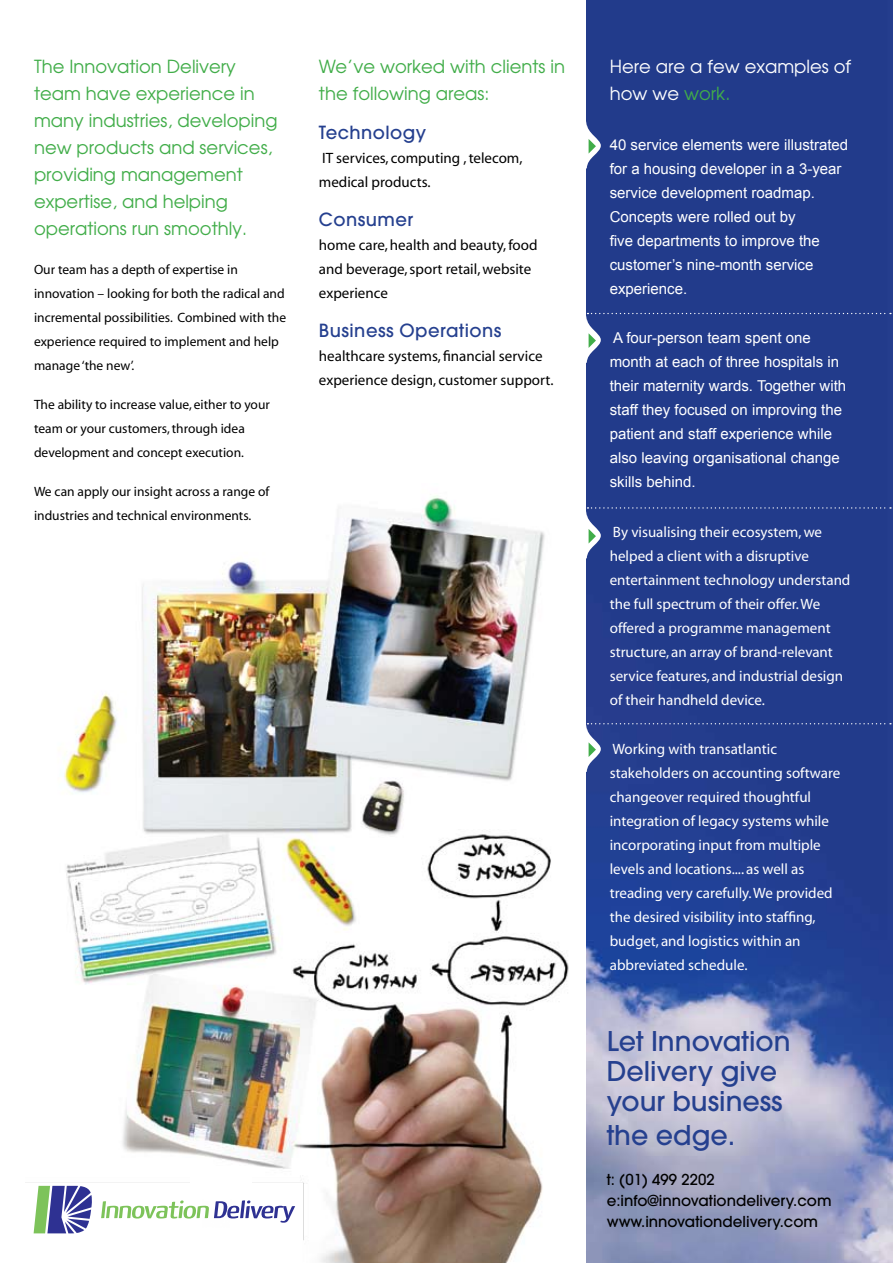
<style>
.page{position:relative;width:893px;height:1263px;background:#fff}
.page>*{position:absolute;margin:0;border:0;box-sizing:border-box;transform-origin:0 0}
.t1{font:500 27px/30px "Avant Garde";color:#25408f}
.t2{font:18px/27px "Avant Garde";color:#41ad49}
.t3{font:500 18px "Avant Garde";letter-spacing:.025em;color:#25408f}
.t4{font:18px/27px "Avant Garde";color:#fff}
.t5{font:15px/24px "Myriad";color:#fff}
.t6{font:15px/24px "Arial";color:#fff}
.t7{font:15px/24px "Myriad";color:#000}
.t8{font:500 15px/21px "Avant Garde";color:#000}
.t9{font:13.5px/24px "Myriad";color:#000}
.s1{color:#41ad49}
</style>
<div class="page">
<img style="left:26px;top:483px;width:561px;height:780px">
<img style="left:587px;top:0;width:306px;height:1263px">
<svg style="left:586px;top:112px;width:15px;height:56px"></svg>
<div style="left:583px;top:502px;width:308px;height:56px;background:#223b8b"></div>
<div style="left:586px;top:306px;width:305px;height:57px;background:#223b8b"></div>
<div style="left:583px;top:715px;width:308px;height:57px;background:#223b8b"></div>
<div style="left:190px;top:1166px;width:62px;height:33px;background:#fff"></div>
<p class="t2" style="left:34px;top:52px;width:245px">The Innovation Delivery team have experience in many industries, developing new products and services, providing management expertise, and helping operations run smoothly.</p>
<p class="t9" style="left:34px;top:258px;width:254px">Our team has a depth of expertise in innovation – looking for both the radical and incremental possibilities. Combined with the experience required to implement and help manage ‘the new’.</p>
<p class="t9" style="left:34px;top:393px;width:237px">The ability to increase value, either to your team or your customers, through idea development and concept execution.</p>
<p class="t9" style="left:34px;top:480px;width:237px">We can apply our insight across a range of industries and technical environments.</p>
<p class="t2" style="left:319px;top:52px;width:248px">We’ve worked with clients in the following areas:</p>
<p class="t3" style="left:319px;top:121px;width:109px">Technology</p>
<p class="t7" style="left:319px;top:146px;width:205px">IT services, computing , telecom, medical products.</p>
<p class="t3" style="left:319px;top:208px;width:96px">Consumer</p>
<p class="t7" style="left:319px;top:233px;width:220px">home care, health and beauty, food and beverage, sport retail, website experience</p>
<p class="t3" style="left:319px;top:319px;width:184px">Business Operations</p>
<p class="t7" style="left:319px;top:344px;width:236px">healthcare systems, financial service experience design, customer support.</p>
<p class="t4" style="left:610px;top:52px;width:243px">Here are a few examples of how we <span class="s1">work.</span></p>
<p class="t6" style="left:610px;top:132px;width:240px">40 service elements were illustrated for a housing developer in a 3-year service development roadmap.<br>Concepts were rolled out by<br>five departments to improve the customer’s nine-month service experience.</p>
<p class="t6" style="left:610px;top:326px;width:238px">A four-person team spent one month at each of three hospitals in their maternity wards. Together with staff they focused on improving the patient and staff experience while also leaving organisational change skills behind.</p>
<p class="t5" style="left:610px;top:520px;width:242px">By visualising their ecosystem, we helped a client with a disruptive entertainment technology understand the full spectrum of their offer. We offered a programme management structure, an array of brand-relevant service features, and industrial design of their handheld device.</p>
<p class="t5" style="left:610px;top:738px;width:232px">Working with transatlantic stakeholders on accounting software changeover required thoughtful integration of legacy systems while incorporating input from multiple levels and locations.... as well as treading very carefully. We provided the desired visibility into staffing, budget, and logistics within an abbreviated schedule.</p>
<h1 class="t1" style="left:607px;top:1026px;width:185px">Let Innovation<br>Delivery give your business</h1>
<h1 class="t1" style="left:607px;top:1120px;width:130px">the edge.</h1>
<p class="t8" style="left:607px;top:1169px;width:226px">t: (01) 499 2202 e:info@innovationdelivery.com www.innovationdelivery.com</p>
</div>
